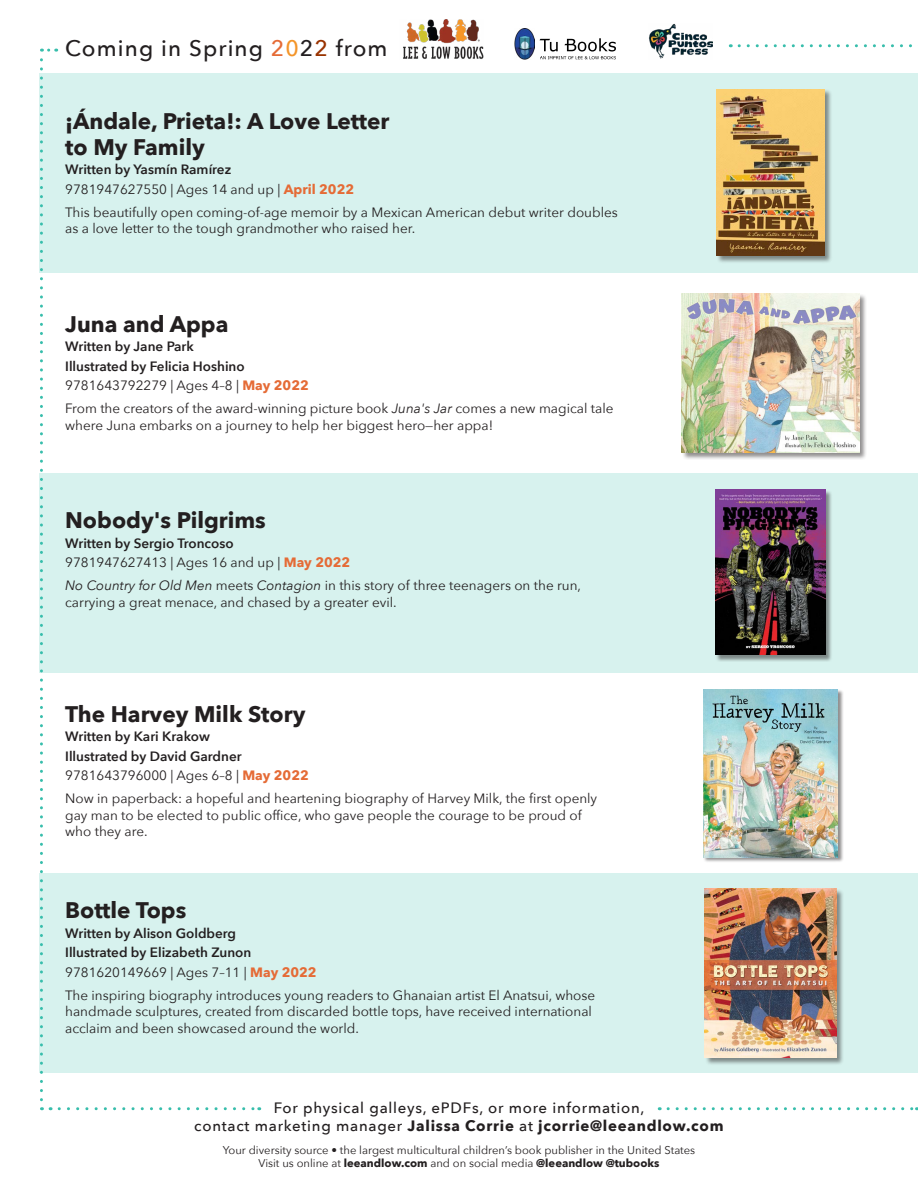
<style>
.page{position:relative;width:918px;height:1188px;background:#fff}
.page>*{position:absolute;margin:0;border:0;box-sizing:border-box;transform-origin:0 0}
.t1{font:700 22.5px/25.5px "Avenir Next";color:#231f20}
.t2{font:500 22.5px "Avenir Next";letter-spacing:.05em;color:#231f20}
.t3{font:500 15px/18px "Avenir Next";letter-spacing:.05em;color:#231f20;text-align:center}
.t4{font:13.5px/16.5px "Avenir Next";color:#231f20}
.t5{font:600 13.5px/19.5px "Avenir Next";color:#231f20}
.t6{font:11.25px/13.5px "Avenir Next";color:#231f20;text-align:center}
.s1{color:#e56b36}
.s2{color:#f49529}
.s3{color:#930}
.s4{font-weight:600}
.s5{font-weight:700;color:#e56b36}
.s6{font-weight:400}
.s7{font-style:italic}
.s8{font-weight:700}
</style>
<div class="page">
<div style="left:40px;top:73px;width:878px;height:200px;background:#d7f2ee"></div>
<div style="left:40px;top:473px;width:878px;height:200px;background:#d7f2ee"></div>
<div style="left:40px;top:873px;width:878px;height:200px;background:#d7f2ee"></div>
<svg style="left:40px;top:49px;width:3px;height:1051px"></svg>
<svg style="left:49px;top:49px;width:8px;height:3px"></svg>
<div style="left:681px;top:293px;width:186px;height:167px;background:#231f20;opacity:.5"></div>
<img style="left:682px;top:294px;width:178px;height:158px">
<div style="left:703px;top:689px;width:141px;height:174px;background:#231f20;opacity:.5"></div>
<img style="left:703px;top:689px;width:135px;height:168px">
<div style="left:715px;top:489px;width:117px;height:173px;background:#231f20;opacity:.5"></div>
<img style="left:716px;top:490px;width:110px;height:165px">
<div style="left:705px;top:889px;width:139px;height:177px;background:#231f20;opacity:.5"></div>
<img style="left:705px;top:889px;width:131px;height:169px">
<img style="left:403px;top:19px;width:80px;height:40px">
<svg style="left:540px;top:38px;width:76px;height:21px"></svg>
<img style="left:515px;top:29px;width:20px;height:30px">
<img style="left:649px;top:23px;width:63px;height:36px">
<svg style="left:739px;top:44px;width:173px;height:3px"></svg>
<svg style="left:59px;top:1107px;width:201px;height:3px"></svg>
<svg style="left:668px;top:1107px;width:250px;height:3px"></svg>
<div style="left:717px;top:89px;width:115px;height:175px;background:#231f20;opacity:.5"></div>
<img style="left:717px;top:89px;width:108px;height:167px">
<h1 class="t2" style="left:65px;top:29px;width:324px">Coming in Spring <span class="s1">2</span><span class="s2">0</span>2<span class="s3">2</span> from</h1>
<h1 class="t1" style="left:65px;top:108px;width:326px">¡Ándale, Prieta!: A Love Letter to My Family</h1>
<p class="t4" style="left:65px;top:159px;width:290px;line-height:19.5px"><span class="s4">Written by Yasmín Ramírez<br></span>9781947627550 | Ages 14 and up | <span class="s5">April 2022</span></p>
<p class="t4" style="left:65px;top:203px;width:554px">This beautifully open coming-of-age memoir by a Mexican American debut writer doubles as a love letter to the tough grandmother who raised her.</p>
<h1 class="t1" style="left:65px;top:311px;width:165px">Juna and Appa</h1>
<p class="t5" style="left:65px;top:336px;width:245px">Written by Jane Park<br>Illustrated by Felicia Hoshino<br><span class="s6">9781643792279 | Ages 4–8 |</span> <span class="s5">May 2022</span></p>
<p class="t4" style="left:65px;top:400px;width:550px">From the creators of the award-winning picture book <span class="s7">Juna's Jar</span> comes a new magical tale where Juna embarks on a journey to help her biggest hero—her appa!</p>
<h1 class="t1" style="left:65px;top:507px;width:202px">Nobody's Pilgrims</h1>
<p class="t4" style="left:65px;top:533px;width:287px;line-height:19.5px"><span class="s4">Written by Sergio Troncoso<br></span>9781947627413 | Ages 16 and up | <span class="s5">May 2022</span></p>
<p class="t4" style="left:65px;top:577px;width:517px"><span class="s7">No Country for Old Men</span> meets <span class="s7">Contagion</span> in this story of three teenagers on the run, carrying a great menace, and chased by a greater evil.</p>
<h1 class="t1" style="left:65px;top:701px;width:242px">The Harvey Milk Story</h1>
<p class="t5" style="left:65px;top:726px;width:245px">Written by Kari Krakow<br>Illustrated by David Gardner<br><span class="s6">9781643796000 | Ages 6–8 |</span> <span class="s5">May 2022</span></p>
<p class="t4" style="left:65px;top:790px;width:534px">Now in paperback: a hopeful and heartening biography of Harvey Milk, the first openly gay man to be elected to public office, who gave people the courage to be proud of who they are.</p>
<h1 class="t1" style="left:65px;top:897px;width:123px">Bottle Tops</h1>
<p class="t5" style="left:65px;top:923px;width:253px">Written by Alison Goldberg<br>Illustrated by Elizabeth Zunon<br><span class="s6">9781620149669 | Ages 7–11 |</span> <span class="s5">May 2022</span></p>
<p class="t4" style="left:65px;top:986px;width:532px">The inspiring biography introduces young readers to Ghanaian artist El Anatsui, whose handmade sculptures, created from discarded bottle tops, have received international acclaim and been showcased around the world.</p>
<p class="t3" style="left:194px;top:1099px;width:531px">For physical galleys, ePDFs, or more information,<br>contact marketing manager <span class="s8">Jalissa Corrie</span> at <span class="s8">jcorrie@leeandlow.com</span></p>
<p class="t6" style="left:223px;top:1143px;width:474px">Your diversity source • the largest multicultural children’s book publisher in the United States<br>Visit us online at <span class="s8">leeandlow.com</span> and on social media <span class="s8">@leeandlow @tubooks</span></p>
</div>
